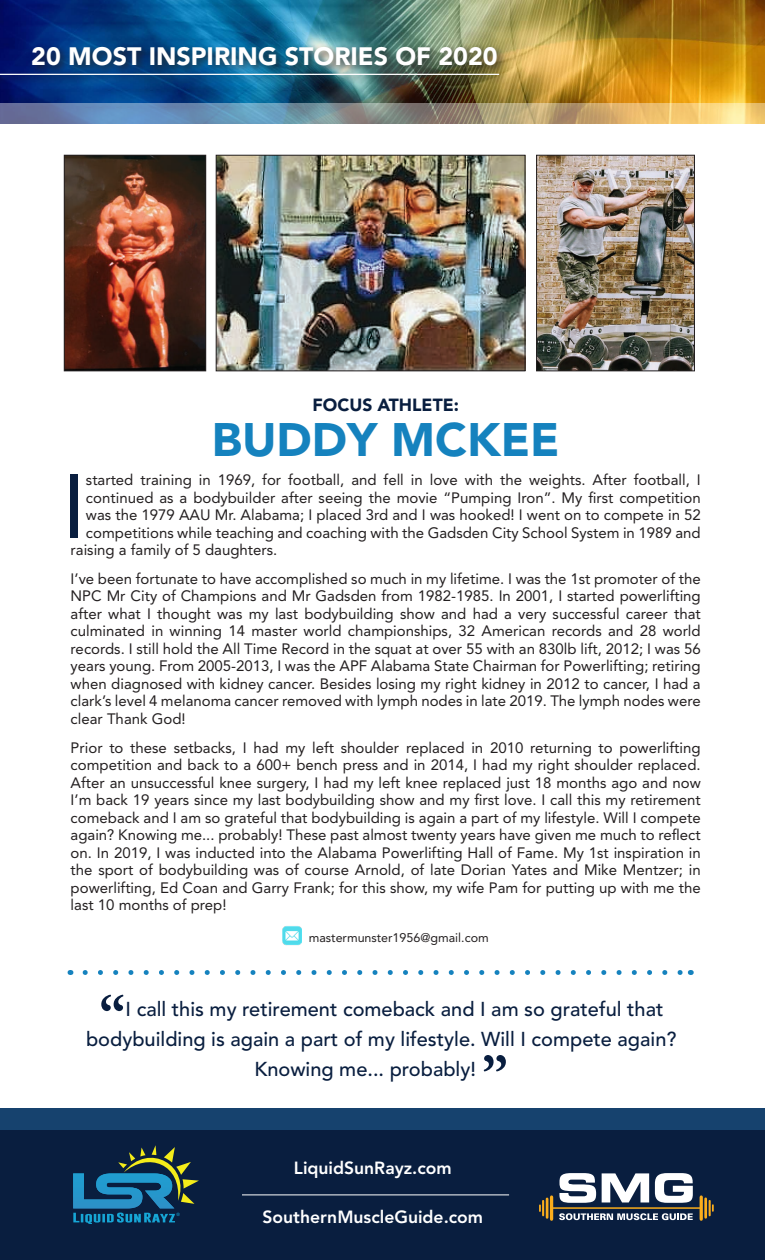
<style>
.page{position:relative;width:765px;height:1260px;background:#fff}
.page>*{position:absolute;margin:0;border:0;box-sizing:border-box;transform-origin:0 0}
.t1{font:89.12px "Avenir";color:#091e3f}
.t2{font:700 56.25px "Adobe Garamond";color:#091e3f}
.t3{font:900 46.62px "Avenir";color:#1582be}
.t4{font:900 25px "Avenir";color:#fff}
.t5{font:500 20px "Avenir";color:#091e3f}
.t6{font:800 17.5px "Avenir";color:#fff}
.t7{font:900 17.5px "Avenir";color:#091e3f}
.t8{font:15px/17.5px "Avenir";color:#231f20;text-align:justify}
.t9{font:12.5px "Avenir";color:#231f20}
</style>
<div class="page">
<img style="left:0;top:0;width:765px;height:103px">
<svg style="left:0;top:103px;width:765px;height:21px;background:#979b91"></svg>
<div style="left:0;top:1109px;width:765px;height:151px;background:#091e3f"></div>
<img style="left:283px;top:926px;width:19px;height:20px">
<div style="left:30px;top:43px;width:477px;height:32px;background:#231f20;opacity:.75"></div>
<img style="left:66px;top:157px;width:138px;height:212px">
<div style="left:64px;top:155px;width:142px;height:216px;border:1px solid #231f20"></div>
<img style="left:218px;top:157px;width:305px;height:212px">
<div style="left:216px;top:155px;width:309px;height:216px;border:1px solid #231f20"></div>
<img style="left:538px;top:157px;width:155px;height:212px">
<div style="left:536px;top:155px;width:159px;height:216px;border:1px solid #231f20"></div>
<hr style="left:552px;top:1207px;width:149px;height:2px;background:#faad1c">
<hr style="left:700px;top:1197px;width:3px;height:22px;background:#faad1c">
<hr style="left:704px;top:1199px;width:3px;height:18px;background:#faad1c">
<svg style="left:709px;top:1201px;width:5px;height:14px"></svg>
<hr style="left:550px;top:1197px;width:3px;height:22px;background:#faad1c">
<svg style="left:539px;top:1199px;width:9px;height:18px"></svg>
<svg style="left:559px;top:1173px;width:37px;height:30px"></svg>
<svg style="left:602px;top:1173px;width:47px;height:29px"></svg>
<svg style="left:655px;top:1173px;width:38px;height:30px"></svg>
<svg style="left:559px;top:1213px;width:134px;height:7px"></svg>
<svg style="left:73px;top:1145px;width:126px;height:79px"></svg>
<div style="left:0;top:70px;width:509px;height:15px;background:#231f20;opacity:.75"></div>
<hr style="left:0;top:74px;width:499px;height:1px;background:#fff">
<svg style="left:85px;top:970px;width:598px;height:5px"></svg>
<hr style="left:242px;top:1194px;width:267px;height:1px;background:#fff">
<div style="left:0;top:1109px;width:765px;height:21px;background:#16426e"></div>
<p class="t4" style="left:31px;top:41px;width:468px">20 MOST INSPIRING STORIES OF 2020</p>
<p class="t7" style="left:312px;top:395px;width:148px">FOCUS ATHLETE:</p>
<p class="t3" style="left:212px;top:412px;width:349px">BUDDY MCKEE</p>
<p class="t1" style="left:63px;top:455px;width:25px">I</p>
<p class="t8" style="left:86px;top:471px;width:616px">started training in 1969, for football, and fell in love with the weights. After football, I</p>
<p class="t8" style="left:86px;top:489px;width:616px">continued as a bodybuilder after seeing the movie “Pumping Iron”. My first competition</p>
<p class="t8" style="left:86px;top:506px;width:616px">was the 1979 AAU Mr. Alabama; I placed 3rd and I was hooked! I went on to compete in 52</p>
<p class="t8" style="left:86px;top:524px;width:616px">competitions while teaching and coaching with the Gadsden City School System in 1989 and</p>
<p class="t8" style="left:71px;top:541px;width:208px">raising a family of 5 daughters.</p>
<p class="t8" style="left:71px;top:570px;width:632px">I’ve been fortunate to have accomplished so much in my lifetime. I was the 1st promoter of the NPC Mr City of Champions and Mr Gadsden from 1982-1985. In 2001, I started powerlifting after what I thought was my last bodybuilding show and had a very successful career that culminated in winning 14 master world championships, 32 American records and 28 world records. I still hold the All Time Record in the squat at over 55 with an 830lb lift, 2012; I was 56 years young. From 2005-2013, I was the APF Alabama State Chairman for Powerlifting; retiring when diagnosed with kidney cancer. Besides losing my right kidney in 2012 to cancer, I had a clark’s level 4 melanoma cancer removed with lymph nodes in late 2019. The lymph nodes were clear Thank God!</p>
<p class="t8" style="left:71px;top:739px;width:632px">Prior to these setbacks, I had my left shoulder replaced in 2010 returning to powerlifting competition and back to a 600+ bench press and in 2014, I had my right shoulder replaced.<br>After an unsuccessful knee surgery, I had my left knee replaced just 18 months ago and now I’m back 19 years since my last bodybuilding show and my first love. I call this my retirement comeback and I am so grateful that bodybuilding is again a part of my lifestyle. Will I compete again? Knowing me... probably! These past almost twenty years have given me much to reflect on. In 2019, I was inducted into the Alabama Powerlifting Hall of Fame. My 1st inspiration in the sport of bodybuilding was of course Arnold, of late Dorian Yates and Mike Mentzer; in powerlifting, Ed Coan and Garry Frank; for this show, my wife Pam for putting up with me the last 10 months of prep!</p>
<p class="t9" style="left:309px;top:930px;width:181px">mastermunster1956@gmail.com</p>
<p class="t2" style="left:99px;top:986px;width:28px">“</p>
<p class="t5" style="left:126px;top:997px;width:539px">I call this my retirement comeback and I am so grateful that</p>
<p class="t5" style="left:86px;top:1027px;width:592px">bodybuilding is again a part of my lifestyle. Will I compete again?</p>
<p class="t5" style="left:254px;top:1057px;width:223px">Knowing me... probably!</p>
<p class="t2" style="left:482px;top:1046px;width:28px">”</p>
<p class="t6" style="left:294px;top:1158px;width:159px">LiquidSunRayz.com</p>
<p class="t6" style="left:263px;top:1206px;width:222px">SouthernMuscleGuide.com</p>
</div>
